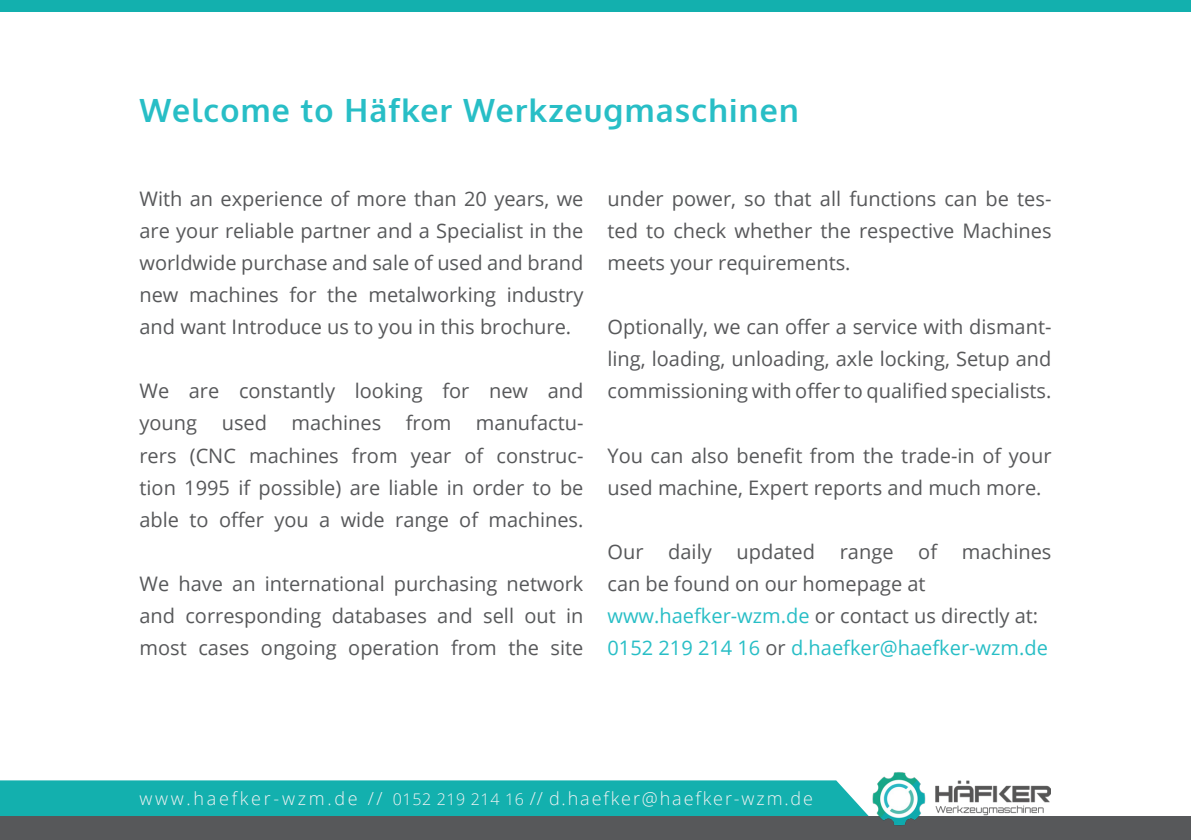
<style>
.page{position:relative;width:1191px;height:840px;background:#fff}
.page>*{position:absolute;margin:0;border:0;box-sizing:border-box;transform-origin:0 0}
.t1{font:700 32px "Oxygen";letter-spacing:.04em;color:#28bec6}
.t2{font:20px/32px "Open Sans";color:#57585a;text-align:justify}
.t3{font:20px "Open Sans";color:#28bec6}
.t4{font:300 18px "Open Sans";letter-spacing:.105em;color:#f2f3f4}
.s1{color:#28bec6}
.s2{color:#57585a}
.s3{font-size:16px}
</style>
<div class="page">
<div style="left:0;top:780px;width:867px;height:35px;background:#13b0ae"></div>
<div style="left:0;top:815px;width:1191px;height:24px;background:#57585a"></div>
<div style="left:0;top:0;width:1191px;height:11px;background:#13b0ae"></div>
<img style="left:867px;top:772px;width:183px;height:53px">
<p class="t1" style="left:139px;top:91px;width:660px">Welcome to Häfker Werkzeugmaschinen</p>
<p class="t2" style="left:139px;top:182px;width:445px">With an experience of more than 20 years, we are your reliable partner and a Specialist in the worldwide purchase and sale of used and brand new machines for the metalworking industry and want Introduce us to you in this brochure.</p>
<p class="t2" style="left:139px;top:374px;width:445px">We are constantly looking for new and young used machines from manufactu&shy;rers (CNC machines from year of construc&shy;tion 1995 if possible) are liable in order to be able to offer you a wide range of machines.</p>
<p class="t2" style="left:139px;top:566px;width:445px">We have an international purchasing network and corresponding databases and sell out in most cases ongoing operation from the site</p>
<p class="t2" style="left:607px;top:182px;width:445px">under power, so that all functions can be tes&shy;ted to check whether the respective Machines meets your requirements.</p>
<p class="t2" style="left:607px;top:310px;width:445px">Optionally, we can offer a service with dismant&shy;ling, loading, unloading, axle locking, Setup and commissioning with offer to qualified specialists.</p>
<p class="t2" style="left:607px;top:438px;width:445px">You can also benefit from the trade-in of your used machine, Expert reports and much more.</p>
<p class="t2" style="left:607px;top:534px;width:445px">Our daily updated range of machines can be found on our homepage at</p>
<p class="t2" style="left:607px;top:598px;width:432px"><span class="s1">www.haefker-wzm.de</span> or contact us directly at:</p>
<p class="t3" style="left:607px;top:633px;width:442px">0152 219 214 16 <span class="s2">or</span> d.haefker@haefker-wzm.de</p>
<p class="t4" style="left:139px;top:785px;width:675px">www.haefker-wzm.de // <span class="s3">0152 219 214 16</span> // d.haefker@haefker-wzm.de</p>
</div>
